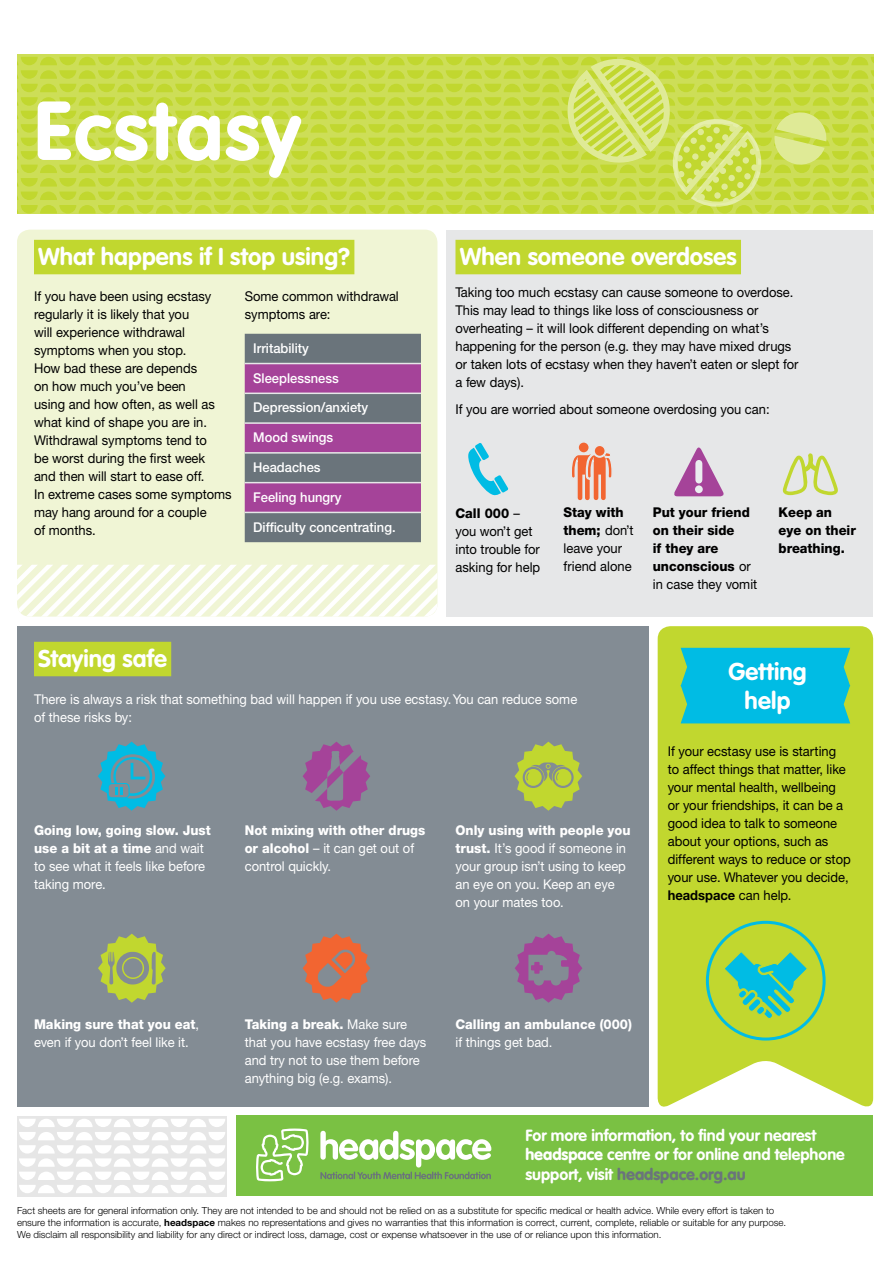
<style>
.page{position:relative;width:893px;height:1263px;background:#fff}
.page>*{position:absolute;margin:0;border:0;box-sizing:border-box;transform-origin:0 0}
.t1{font:700 82.2px "VAG Rounded";letter-spacing:.02em;color:#fff}
.t2{font:700 24px/28.5px "VAG Rounded";letter-spacing:.005em;color:#fff;text-align:center}
.t3{font:700 16.05px/19.2px "VAG Rounded";color:#fff}
.t4{font:13.5px/18px "Helvetica Neue CE";color:#000;scale:.96 1}
.t5{font:13.5px/18px "Helvetica Neue CE";color:#fff;scale:.96 1}
.t6{font:500 13.5px "Helvetica Neue CE";color:#fff;scale:.96 1}
.t7{font:800 13.5px/18px "Helvetica Neue";color:#000;scale:.96 1}
.t8{font:800 13.5px/18px "Helvetica Neue CE";color:#fff;scale:.96 1}
.t9{font:300 9.75px/12px "Helvetica Neue";color:#000}
.s1{font-family:"Helvetica Neue CE";font-weight:400}
.s2{font-weight:800}
.s3{font-weight:400}
.s4{font-weight:700}
.s5{font-weight:900}
.s6{font-weight:900;color:#6a747b}
.s7{font-family:"Helvetica Neue CE";font-weight:700}
</style>
<div class="page">
<svg style="left:658px;top:626px;width:215px;height:481px;background:#c2d93d"></svg>
<div style="left:17px;top:230px;width:420px;height:387px;background:#f0f5d5;border-radius:13px"></div>
<svg style="left:17px;top:564px;width:420px;height:53px"></svg>
<div style="left:17px;top:626px;width:631px;height:481px;background:#838c94"></div>
<div style="left:446px;top:230px;width:427px;height:387px;background:#e6e7e8"></div>
<svg style="left:17px;top:54px;width:856px;height:159px;background:#c7da45"></svg>
<div style="left:237px;top:1115px;width:636px;height:81px;background:#7ac143"></div>
<svg style="left:256px;top:1128px;width:53px;height:53px"></svg>
<svg style="left:320px;top:1131px;width:171px;height:48px"></svg>
<div style="left:455px;top:240px;width:286px;height:34px;background:#c1d72f"></div>
<div style="left:34px;top:642px;width:137px;height:34px;background:#c1d72f"></div>
<div style="left:34px;top:240px;width:320px;height:34px;background:#c1d72f"></div>
<svg style="left:245px;top:334px;width:176px;height:208px;background:#846088"></svg>
<hr style="left:245px;top:363px;width:176px;height:1px;background:#e6e7e8">
<hr style="left:245px;top:393px;width:176px;height:1px;background:#e6e7e8">
<hr style="left:245px;top:422px;width:176px;height:2px;background:#e6e7e8">
<hr style="left:245px;top:452px;width:176px;height:2px;background:#e6e7e8">
<hr style="left:245px;top:482px;width:176px;height:1px;background:#e6e7e8">
<hr style="left:245px;top:512px;width:176px;height:1px;background:#e6e7e8">
<svg style="left:468px;top:443px;width:40px;height:53px"></svg>
<div style="left:578px;top:442px;width:11px;height:11px;background:#f26531;border-radius:50%"></div>
<div style="left:577px;top:441px;width:13px;height:13px;border:2px solid #e6e7e8;border-radius:50%"></div>
<svg style="left:572px;top:451px;width:40px;height:50px"></svg>
<div style="left:594px;top:445px;width:11px;height:11px;background:#f26531;border-radius:50%"></div>
<div style="left:593px;top:445px;width:13px;height:12px;border:2px solid #e6e7e8;border-radius:50%"></div>
<svg style="left:674px;top:447px;width:50px;height:49px"></svg>
<svg style="left:782px;top:453px;width:56px;height:42px"></svg>
<svg style="left:98px;top:742px;width:67px;height:69px"></svg>
<svg style="left:303px;top:742px;width:67px;height:69px"></svg>
<svg style="left:515px;top:742px;width:67px;height:69px"></svg>
<svg style="left:98px;top:934px;width:68px;height:69px"></svg>
<div style="left:123px;top:958px;width:20px;height:19px;background:#838c94;border-radius:50%"></div>
<svg style="left:17px;top:1116px;width:210px;height:80px"></svg>
<svg style="left:515px;top:934px;width:67px;height:69px"></svg>
<div style="left:681px;top:648px;width:169px;height:75px;background:#00bce4"></div>
<div style="left:706px;top:921px;width:120px;height:119px;border:3px solid #00bce4;border-radius:50%"></div>
<svg style="left:303px;top:934px;width:67px;height:69px"></svg>
<svg style="left:723px;top:950px;width:85px;height:69px;background:#6ccb7e"></svg>
<svg style="left:562px;top:54px;width:266px;height:154px;background:#ccde55"></svg>
<h1 class="t1" style="left:34px;top:83px;width:268px">Ecstasy</h1>
<h2 class="t2" style="left:38px;top:243px;width:313px">What happens if I stop using?</h2>
<p class="t4" style="left:34px;top:288px;width:207px">If you have been using ecstasy regularly it is likely that you<br>will experience withdrawal symptoms when you stop.<br>How bad these are depends<br>on how much you’ve been<br>using and how often, as well as what kind of shape you are in.<br>Withdrawal symptoms tend to<br>be worst during the first week<br>and then will start to ease off.<br>In extreme cases some symptoms may hang around for a couple<br>of months.</p>
<p class="t4" style="left:245px;top:287px;width:162px">Some common withdrawal symptoms are:</p>
<p class="t6" style="left:253px;top:340px;width:59px">Irritability</p>
<p class="t6" style="left:253px;top:370px;width:91px">Sleeplessness</p>
<p class="t6" style="left:253px;top:399px;width:121px">Depression/anxiety</p>
<p class="t6" style="left:253px;top:429px;width:85px">Mood swings</p>
<p class="t6" style="left:253px;top:459px;width:72px">Headaches</p>
<p class="t6" style="left:253px;top:489px;width:93px">Feeling hungry</p>
<p class="t6" style="left:253px;top:519px;width:150px">Difficulty concentrating.</p>
<h2 class="t2" style="left:460px;top:243px;width:279px">When someone overdoses</h2>
<p class="t4" style="left:455px;top:283px;width:359px">Taking too much ecstasy can cause someone to overdose.<br>This may lead to things like loss of consciousness or overheating – it will look different depending on what’s happening for the person (e.g. they may have mixed drugs or taken lots of ecstasy when they haven’t eaten or slept for a few days).</p>
<p class="t4" style="left:455px;top:400px;width:329px">If you are worried about someone overdosing you can:</p>
<p class="t7" style="left:455px;top:504px;width:69px">Call 000 <span class="s1">–</span></p>
<p class="t4" style="left:455px;top:522px;width:90px">you won’t get into trouble for asking for help</p>
<p class="t7" style="left:564px;top:503px;width:74px">Stay with them; <span class="s1">don’t</span></p>
<p class="t4" style="left:564px;top:540px;width:72px">leave your friend alone</p>
<p class="t7" style="left:653px;top:503px;width:104px">Put your friend on their side<br>if they are unconscious <span class="s1">or</span></p>
<p class="t4" style="left:653px;top:576px;width:110px">in case they vomit</p>
<p class="t7" style="left:779px;top:503px;width:82px">Keep an eye on their breathing.</p>
<h2 class="t2" style="left:38px;top:645px;width:130px">Staying safe</h2>
<p class="t5" style="left:34px;top:691px;width:567px">There is always a risk that something bad will happen if you use ecstasy. You can reduce some of these risks by:</p>
<p class="t5" style="left:34px;top:822px;width:186px"><span class="s2">Going low, going slow. Just use a bit at a time</span> and wait to see what it feels like before taking more.</p>
<p class="t8" style="left:245px;top:822px;width:190px">Not mixing with other drugs or alcohol <span class="s3">– it can get out of control quickly.</span></p>
<p class="t5" style="left:455px;top:822px;width:184px"><span class="s2">Only using with people you trust.</span> It’s good if someone in your group isn’t using to keep an eye on you. Keep an eye on your mates too.</p>
<h2 class="t2" style="left:728px;top:658px;width:80px">Getting help</h2>
<p class="t4" style="left:668px;top:742px;width:192px">If your ecstasy use is starting to affect things that matter, like your mental health, wellbeing or your friendships, it can be a good idea to talk to someone about your options, such as different ways to reduce or stop your use. Whatever you decide, <span class="s4">headspace</span> can help.</p>
<p class="t5" style="left:34px;top:1015px;width:173px"><span class="s2">Making sure that you eat</span>, even if you don’t feel like it.</p>
<p class="t5" style="left:245px;top:1015px;width:191px"><span class="s2">Taking a break.</span> Make sure that you have ecstasy free days and try not to use them before anything big (e.g. exams).</p>
<p class="t8" style="left:455px;top:1015px;width:185px">Calling an ambulance (000)</p>
<p class="t5" style="left:455px;top:1033px;width:103px">if things get bad.</p>
<p class="t3" style="left:525px;top:1126px;width:321px">For more information, to find your nearest <span class="s5">headspace</span> centre or for online and telephone support, visit <span class="s6">headspace.org.au</span></p>
<p class="t9" style="left:17px;top:1204px;width:771px">Fact sheets are for general information only. They are not intended to be and should not be relied on as a substitute for specific medical or health advice. While every effort is taken to ensure the information is accurate, <span class="s7">headspace</span> makes no representations and gives no warranties that this information is correct, current, complete, reliable or suitable for any purpose.<br>We disclaim all responsibility and liability for any direct or indirect loss, damage, cost or expense whatsoever in the use of or reliance upon this information.</p>
</div>
